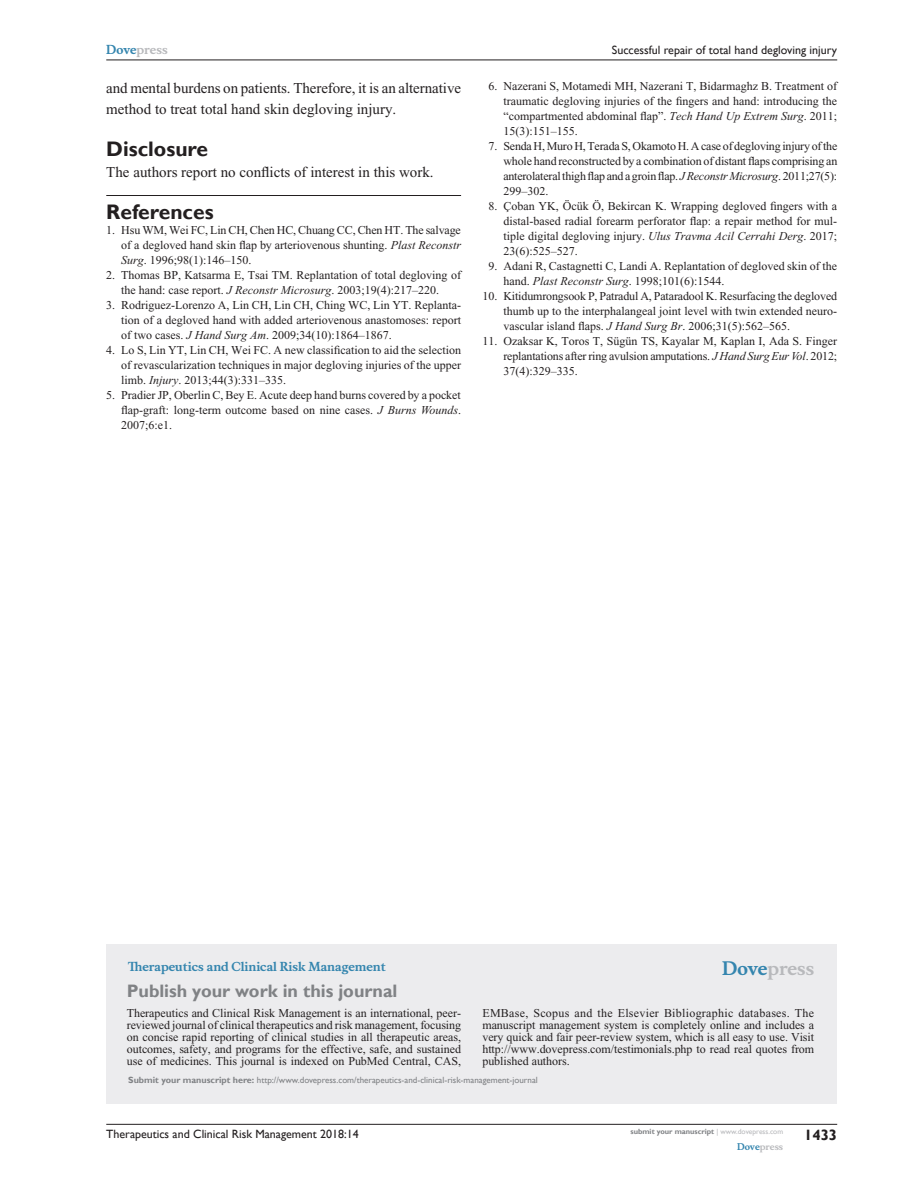
<style>
.page{position:relative;width:918px;height:1188px;background:#fff}
.page>*{position:absolute;margin:0;border:0;box-sizing:border-box;transform-origin:0 0}
.RefH{font:700 21px "Gill Sans";color:#231f20}
.PromBx-H1{font:700 18px "Gill Sans";color:#808285}
.PromBx-Brand{font:700 18px "Musee";color:#b8b9bc}
.TxF{font:15px/21px "Times New Roman";color:#231f20}
.t1{font:700 15px "Gill Sans";color:#231f20}
.RefNL2{font:12px/15px "Times New Roman";color:#231f20;text-align:justify}
.RefNL1{font:12px/15px "Times New Roman";color:#231f20;text-align:justify}
.PromBx-Tx{font:12px/12px "Times New Roman";letter-spacing:-.005em;color:#231f20;text-align:justify}
.t2{font:12px "Gill Sans";color:#231f20}
.PromBx-JrnlName{font:700 12px "Musee";color:#3485ae}
.t3{font:700 12px "Musee";color:#b8b9bc}
.PromBx-SubmitMssWebA{font:9px "Gill Sans";color:#808285}
.t4{font:700 9px "Musee";color:#b8b9bc}
.t5{font:700 7.5px "Gill Sans";color:#808285}
.s1{color:#3485ae}
.s2{font-style:italic}
.s3{font-weight:700}
.s4{font-weight:400;color:#b8b9bc}
</style>
<div class="page">
<div style="left:106px;top:944px;width:731px;height:159px;background:#ececee"></div>
<hr style="left:106px;top:1124px;width:731px;height:1px;background:#231f20">
<hr style="left:106px;top:60px;width:731px;height:1px;background:#231f20">
<hr style="left:106px;top:195px;width:355px;height:1px;background:#231f20">
<p class="t3" style="left:106px;top:43px;width:63px"><span class="s1">Dove</span>press</p>
<p class="TxF" style="left:106px;top:77px;width:356px">and mental burdens on patients. Therefore, it is an alternative method to treat total hand skin degloving injury.</p>
<h1 class="RefH" style="left:106px;top:136px;width:103px">Disclosure</h1>
<p class="TxF" style="left:106px;top:161px;width:329px">The authors report no conflicts of interest in this work.</p>
<p class="RefH" style="left:106px;top:199px;width:109px">References</p>
<p class="RefNL1" style="left:121px;top:222px;width:341px;text-indent:-15px">1. Hsu WM, Wei FC, Lin CH, Chen HC, Chuang CC, Chen HT. The salvage of a degloved hand skin flap by arteriovenous shunting. <span class="s2">Plast Reconstr Surg</span>. 1996;98(1):146–150.</p>
<p class="RefNL1" style="left:106px;top:267px;width:356px;text-align:center">2. Thomas BP, Katsarma E, Tsai TM. Replantation of total degloving of the hand: case report. <span class="s2">J Reconstr Microsurg</span>. 2003;19(4):217–220.</p>
<p class="RefNL1" style="left:121px;top:297px;width:341px;text-indent:-15px">3. Rodriguez-Lorenzo A, Lin CH, Lin CH, Ching WC, Lin YT. Replanta&shy;tion of a degloved hand with added arteriovenous anastomoses: report of two cases. <span class="s2">J Hand Surg Am</span>. 2009;34(10):1864–1867.</p>
<p class="RefNL1" style="left:121px;top:342px;width:341px;text-indent:-15px">4. Lo S, Lin YT, Lin CH, Wei FC. A new classification to aid the selection of revascularization techniques in major degloving injuries of the upper limb. <span class="s2">Injury</span>. 2013;44(3):331–335.</p>
<p class="RefNL1" style="left:121px;top:387px;width:341px;text-indent:-15px">5. Pradier JP, Oberlin C, Bey E. Acute deep hand burns covered by a pocket flap-graft: long-term outcome based on nine cases. <span class="s2">J Burns Wounds</span>.<br>2007;6:e1.</p>
<p class="t2" style="left:612px;top:43px;width:227px">Successful repair of total hand degloving injury</p>
<p class="RefNL2" style="left:503px;top:79px;width:335px;text-indent:-15px">6. Nazerani S, Motamedi MH, Nazerani T, Bidarmaghz B. Treatment of traumatic degloving injuries of the fingers and hand: introducing the “compartmented abdominal flap”. <span class="s2">Tech Hand Up Extrem Surg</span>. 2011; 15(3):151–155.</p>
<p class="RefNL2" style="left:503px;top:139px;width:336px;text-indent:-15px">7. Senda H, Muro H, Terada S, Okamoto H. A case of degloving injury of the whole hand reconstructed by a combination of distant flaps comprising an anterolateral thigh flap and a groin flap. <span class="s2">J Reconstr Microsurg</span>. 2011;27(5):<br>299–302.</p>
<p class="RefNL2" style="left:503px;top:199px;width:335px;text-indent:-15px">8. Çoban YK, Öcük Ö, Bekircan K. Wrapping degloved fingers with a distal-based radial forearm perforator flap: a repair method for mul&shy;tiple digital degloving injury. <span class="s2">Ulus Travma Acil Cerrahi Derg</span>. 2017; 23(6):525–527.</p>
<p class="RefNL2" style="left:503px;top:259px;width:335px;text-indent:-15px">9. Adani R, Castagnetti C, Landi A. Replantation of degloved skin of the hand. <span class="s2">Plast Reconstr Surg</span>. 1998;101(6):1544.</p>
<p class="RefNL2" style="left:503px;top:289px;width:335px;text-indent:-21px">10. Kitidumrongsook P, Patradul A, Pataradool K. Resurfacing the degloved thumb up to the interphalangeal joint level with twin extended neuro&shy;vascular island flaps. <span class="s2">J Hand Surg Br</span>. 2006;31(5):562–565.</p>
<p class="RefNL2" style="left:503px;top:334px;width:335px;text-indent:-21px">11. Ozaksar K, Toros T, Sügün TS, Kayalar M, Kaplan I, Ada S. Finger replantations after ring avulsion amputations. <span class="s2">J Hand Surg Eur Vol</span>. 2012; 37(4):329–335.</p>
<p class="PromBx-JrnlName" style="left:128px;top:959px;width:259px">Therapeutics and Clinical Risk Management</p>
<p class="PromBx-H1" style="left:127px;top:980px;width:272px">Publish your work in this journal</p>
<p class="PromBx-Brand" style="left:722px;top:958px;width:94px"><span class="s1">Dove</span>press</p>
<p class="PromBx-Tx" style="left:127px;top:1007px;width:336px">Therapeutics and Clinical Risk Management is an international, peer&shy;reviewed journal of clinical therapeutics and risk management, focusing on concise rapid reporting of clinical studies in all therapeutic areas, outcomes, safety, and programs for the effective, safe, and sustained use of medicines. This journal is indexed on PubMed Central, CAS,</p>
<p class="PromBx-Tx" style="left:482px;top:1007px;width:333px">EMBase, Scopus and the Elsevier Bibliographic databases. The manuscript management system is completely online and includes a very quick and fair peer-review system, which is all easy to use. Visit http://www.dovepress.com/testimonials.php to read real quotes from published authors.</p>
<p class="PromBx-SubmitMssWebA" style="left:128px;top:1075px;width:411px"><span class="s3">Submit your manuscript here:</span> http://www.dovepress.com/therapeutics-and-clinical-risk-management-journal</p>
<p class="t2" style="left:106px;top:1127px;width:254px">Therapeutics and Clinical Risk Management 2018:14</p>
<p class="t5" style="left:631px;top:1127px;width:154px">submit your manuscript <span class="s4">| www.dovepress.com</span></p>
<p class="t4" style="left:737px;top:1141px;width:48px"><span class="s1">Dove</span>press</p>
<p class="t1" style="left:804px;top:1126px;width:35px">1433</p>
</div>
